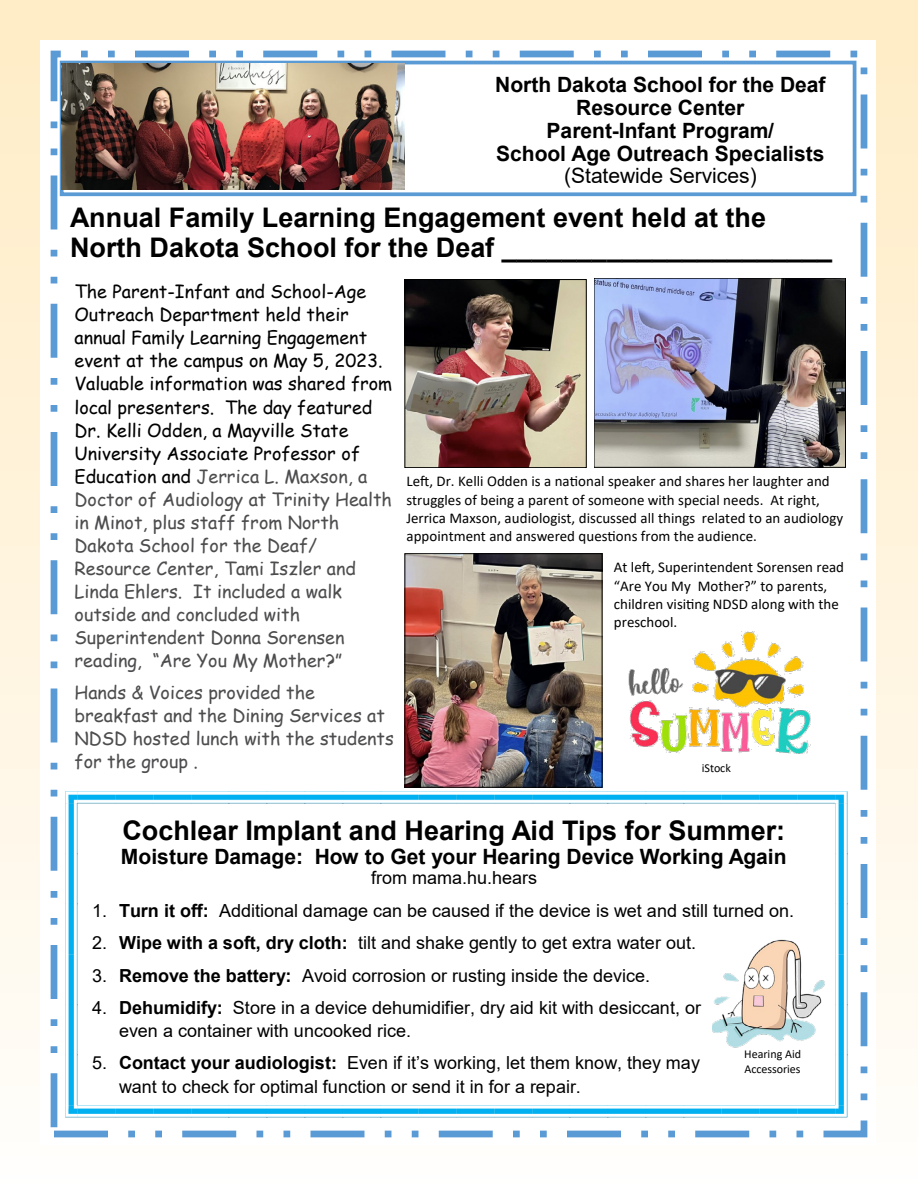
<style>
.page{position:relative;width:918px;height:1188px;background:#fff}
.page>*{position:absolute;margin:0;border:0;box-sizing:border-box;transform-origin:0 0}
.t1{font:700 27px/29.4px "Arial";color:#000}
.t2{font:700 21.15px "Arial";color:#000}
.t3{font:700 21px/22.8px "Arial";color:#000;text-align:center}
.t4{font:21px "Arial";color:#000}
.t5{font:18px/23.1px "Comic Sans MS";color:#000}
.t6{font:18px/23.4px "Arial";color:#000}
.t7{font:18px/23.1px "Comic Sans MS";color:#4d4d4f}
.t8{font:15px/18.3px "Calibri";color:#000}
.t9{font:12px/14.7px "Calibri";letter-spacing:-.005em;color:#000}
.s1{color:#4d4d4f}
.s2{font-weight:700}
</style>
<div class="page">
<div style="left:0;top:0;width:918px;height:1188px;background:linear-gradient(to bottom,#ffecc5,#fffdfb)"></div>
<div style="left:40px;top:40px;width:836px;height:1105px;background:#fff"></div>
<div style="left:60px;top:61px;width:796px;height:135px;border:4px solid #5b9bd5"></div>
<div style="left:51px;top:51px;width:816px;height:1086px;border:7px dashed #5b9bd5"></div>
<svg style="left:66px;top:791px;width:11px;height:12px"></svg>
<img style="left:77px;top:791px;width:758px;height:13px">
<svg style="left:835px;top:791px;width:13px;height:12px"></svg>
<img style="left:68px;top:803px;width:10px;height:302px">
<img style="left:835px;top:803px;width:13px;height:302px">
<svg style="left:66px;top:1105px;width:11px;height:13px"></svg>
<img style="left:77px;top:1105px;width:758px;height:13px">
<svg style="left:835px;top:1105px;width:13px;height:13px"></svg>
<img style="left:62px;top:63px;width:343px;height:127px">
<img style="left:407px;top:282px;width:177px;height:184px">
<div style="left:405px;top:280px;width:181px;height:188px;border:1px solid #000"></div>
<img style="left:596px;top:280px;width:248px;height:185px">
<div style="left:594px;top:278px;width:252px;height:189px;border:1px solid #000"></div>
<img style="left:407px;top:556px;width:193px;height:229px">
<div style="left:405px;top:554px;width:197px;height:233px;border:1px solid #000"></div>
<img style="left:712px;top:939px;width:113px;height:109px">
<img style="left:628px;top:631px;width:183px;height:123px">
<p class="t3" style="left:495px;top:73px;width:332px">North Dakota School for the Deaf</p>
<p class="t2" style="left:576px;top:93px;width:170px">Resource Center</p>
<p class="t3" style="left:496px;top:119px;width:330px">Parent-Infant Program/<br>School Age Outreach Specialists</p>
<p class="t4" style="left:564px;top:162px;width:194px">(Statewide Services)</p>
<h1 class="t1" style="left:70px;top:203px;width:764px">Annual Family Learning Engagement event held at the<br>North Dakota School for the Deaf ______________________</h1>
<p class="t5" style="left:75px;top:280px;width:319px">The Parent-Infant and School-Age<br>Outreach Department held their annual Family Learning Engagement event at the campus on May 5, 2023.<br>Valuable information was shared from local presenters. The day featured<br>Dr. Kelli Odden, a Mayville State<br>University Associate Professor of<br>Education and <span class="s1">Jerrica L. Maxson, a<br>Doctor of Audiology at Trinity Health in Minot, plus staff from North<br>Dakota School for the Deaf/<br>Resource Center, Tami Iszler and<br>Linda Ehlers. It included a walk outside and concluded with<br>Superintendent Donna Sorensen reading, “Are You My Mother?”</span></p>
<p class="t7" style="left:75px;top:680px;width:321px">Hands &amp; Voices provided the breakfast and the Dining Services at<br>NDSD hosted lunch with the students for the group .</p>
<p class="t8" style="left:407px;top:472px;width:438px">Left, Dr. Kelli Odden is a national speaker and shares her laughter and struggles of being a parent of someone with special needs. At right, Jerrica Maxson, audiologist, discussed all things related to an audiology appointment and answered questions from the audience.</p>
<p class="t8" style="left:614px;top:558px;width:232px">At left, Superintendent Sorensen read “Are You My Mother?” to parents, children visiting NDSD along with the preschool.</p>
<p class="t9" style="left:702px;top:760px;width:31px">iStock</p>
<h1 class="t1" style="left:122px;top:816px;width:664px">Cochlear Implant and Hearing Aid Tips for Summer:</h1>
<p class="t3" style="left:121px;top:846px;width:667px">Moisture Damage: How to Get your Hearing Device Working Again</p>
<p class="t6" style="left:371px;top:866px;width:168px">from mama.hu.hears</p>
<p class="t6" style="left:92px;top:899px;width:704px">1. <span class="s2">Turn it off:</span> Additional damage can be caused if the device is wet and still turned on.</p>
<p class="t6" style="left:92px;top:931px;width:606px">2. <span class="s2">Wipe with a soft, dry cloth:</span> tilt and shake gently to get extra water out.</p>
<p class="t6" style="left:92px;top:963px;width:560px">3. <span class="s2">Remove the battery:</span> Avoid corrosion or rusting inside the device.</p>
<p class="t6" style="left:119px;top:996px;width:584px;text-indent:-27px">4. <span class="s2">Dehumidify:</span> Store in a device dehumidifier, dry aid kit with desiccant, or even a container with uncooked rice.</p>
<p class="t6" style="left:119px;top:1051px;width:583px;text-indent:-27px">5. <span class="s2">Contact your audiologist:</span> Even if it’s working, let them know, they may want to check for optimal function or send it in for a repair.</p>
<p class="t9" style="left:744px;top:1047px;width:58px">Hearing Aid<br>Accessories</p>
</div>
